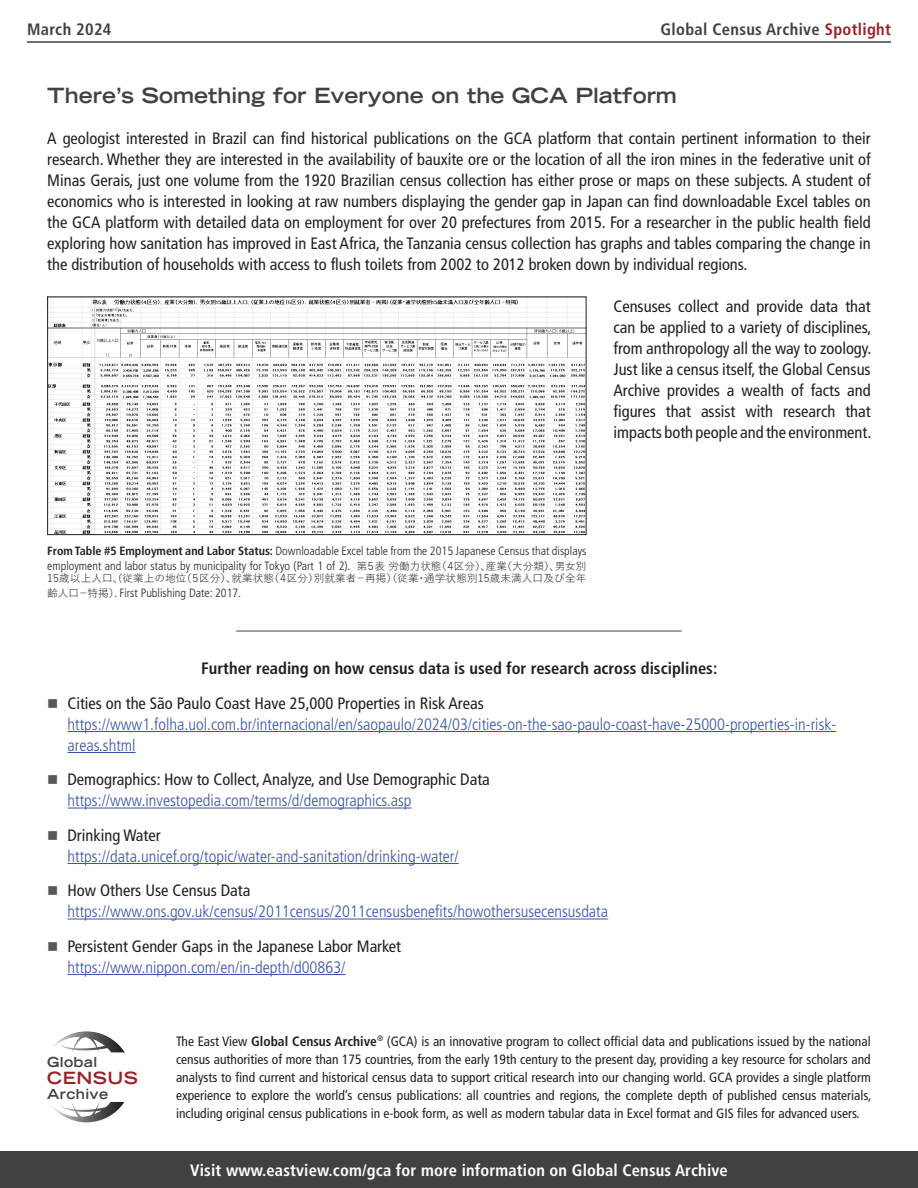
<style>
.page{position:relative;width:918px;height:1188px;background:#fff}
.page>*{position:absolute;margin:0;border:0;box-sizing:border-box;transform-origin:0 0}
.t1{font:700 expanded 21px "Trade Gothic LH";color:#414042}
.t2{font:700 expanded 16.8px "Trade Gothic LH";letter-spacing:.03em;color:#98242b}
.t3{font:condensed 16.5px/21px "Frutiger LT Std";color:#231f20;text-align:justify}
.t4{font:300 condensed 16.5px/21px "Frutiger LT Std";color:#3853a3}
.t5{font:700 condensed 16.5px "Frutiger LT Std";letter-spacing:.01em;color:#fff}
.t6{font:700 condensed 16.5px "Frutiger LT Std";color:#231f20}
.t7{font:700 condensed 16.5px "Frutiger LT Std";letter-spacing:.02em;color:#414042}
.t8{font:700 expanded 13.8px "Trade Gothic LH";letter-spacing:.025em;color:#414042}
.t9{font:condensed 13.5px/18px "Frutiger LT Std";color:#231f20;text-align:justify}
.t10{font:300 condensed 12px/14.4px "Frutiger LT Std";color:#231f20}
.t11{font:10.5px "Yu Gothic";letter-spacing:.01em;color:#231f20}
.s1{color:#98232b}
.s2{font-weight:700}
.s3{font-family:"Yu Gothic";font-weight:400;font-stretch:normal;font-size:10.5px}
</style>
<div class="page">
<hr style="left:27px;top:41px;width:864px;height:2px;background:#414042">
<div style="left:0;top:1151px;width:918px;height:37px;background:#414042"></div>
<hr style="left:236px;top:630px;width:446px;height:2px;background:#57585a">
<hr style="left:68px;top:731px;width:768px;height:1px;background:#3853a3">
<hr style="left:68px;top:752px;width:68px;height:1px;background:#3853a3">
<hr style="left:68px;top:808px;width:343px;height:1px;background:#3853a3">
<hr style="left:68px;top:863px;width:391px;height:1px;background:#3853a3">
<hr style="left:68px;top:919px;width:540px;height:1px;background:#3853a3">
<hr style="left:68px;top:974px;width:278px;height:1px;background:#3853a3">
<svg style="left:53px;top:1102px;width:71px;height:20px"></svg>
<svg style="left:53px;top:1031px;width:72px;height:21px"></svg>
<img style="left:49px;top:299px;width:535px;height:234px">
<div style="left:47px;top:297px;width:539px;height:238px;border:1px solid #231f20"></div>
<p class="t7" style="left:27px;top:19px;width:86px">March 2024</p>
<p class="t7" style="left:661px;top:19px;width:232px">Global Census Archive <span class="s1">Spotlight</span></p>
<p class="t1" style="left:47px;top:82px;width:631px">There’s Something for Everyone on the GCA Platform</p>
<p class="t3" style="left:47px;top:128px;width:825px">A geologist interested in Brazil can find historical publications on the GCA platform that contain pertinent information to their research. Whether they are interested in the availability of bauxite ore or the location of all the iron mines in the federative unit of Minas Gerais, just one volume from the 1920 Brazilian census collection has either prose or maps on these subjects. A student of economics who is interested in looking at raw numbers displaying the gender gap in Japan can find downloadable Excel tables on the GCA platform with detailed data on employment for over 20 prefectures from 2015. For a researcher in the public health field exploring how sanitation has improved in East Africa, the Tanzania census collection has graphs and tables comparing the change in the distribution of households with access to flush toilets from 2002 to 2012 broken down by individual regions.</p>
<p class="t3" style="left:613px;top:295px;width:259px">Censuses collect and provide data that can be applied to a variety of disciplines, from anthropology all the way to zoology.<br>Just like a census itself, the Global Census Archive provides a wealth of facts and figures that assist with research that impacts both people and the environment.</p>
<p class="t10" style="left:47px;top:544px;width:541px"><span class="s2">From Table #5 Employment and Labor Status:</span> Downloadable Excel table from the 2015 Japanese Census that displays employment and labor status by municipality for Tokyo (Part 1 of 2). <span class="s3">第５表 労働力状態（４区分）、産業（大分類）、男女別</span></p>
<p class="t11" style="left:47px;top:569px;width:541px">15歳以上人口、(従業上の地位（５区分）、就業状態（４区分）別就業者－再掲）（従業・通学状態別15歳未満人口及び全年</p>
<p class="t10" style="left:47px;top:586px;width:195px"><span class="s3">齢人口－特掲）</span>. First Publishing Date: 2017.</p>
<p class="t6" style="left:201px;top:659px;width:517px">Further reading on how census data is used for research across disciplines:</p>
<p class="t3" style="left:68px;top:693px;width:418px">Cities on the São Paulo Coast Have 25,000 Properties in Risk Areas</p>
<p class="t4" style="left:68px;top:714px;width:770px">https://www1.folha.uol.com.br/internacional/en/saopaulo/2024/03/cities-on-the-sao-paulo-coast-have-25000-properties-in-risk&shy;areas.shtml</p>
<p class="t3" style="left:68px;top:769px;width:424px">Demographics: How to Collect, Analyze, and Use Demographic Data</p>
<p class="t4" style="left:68px;top:790px;width:345px">https://www.investopedia.com/terms/d/demographics.asp</p>
<p class="t3" style="left:68px;top:825px;width:95px">Drinking Water</p>
<p class="t4" style="left:68px;top:846px;width:393px">https://data.unicef.org/topic/water-and-sanitation/drinking-water/</p>
<p class="t3" style="left:68px;top:880px;width:184px">How Others Use Census Data</p>
<p class="t4" style="left:68px;top:901px;width:542px">https://www.ons.gov.uk/census/2011census/2011censusbenefits/howothersusecensusdata</p>
<p class="t3" style="left:68px;top:936px;width:335px">Persistent Gender Gaps in the Japanese Labor Market</p>
<p class="t4" style="left:68px;top:957px;width:280px">https://www.nippon.com/en/in-depth/d00863/</p>
<p class="t8" style="left:47px;top:1053px;width:52px">Global</p>
<p class="t2" style="left:47px;top:1067px;width:92px">CENSUS</p>
<p class="t8" style="left:47px;top:1085px;width:63px">Archive</p>
<p class="t9" style="left:176px;top:1032px;width:697px">The East View <span class="s2">Global Census Archive</span><sup>®</sup> (GCA) is an innovative program to collect official data and publications issued by the national census authorities of more than 175 countries, from the early 19th century to the present day, providing a key resource for scholars and analysts to find current and historical census data to support critical research into our changing world. GCA provides a single platform experience to explore the world’s census publications: all countries and regions, the complete depth of published census materials, including original census publications in e-book form, as well as modern tabular data in Excel format and GIS files for advanced users.</p>
<p class="t5" style="left:190px;top:1160px;width:539px">Visit www.eastview.com/gca for more information on Global Census Archive</p>
</div>
